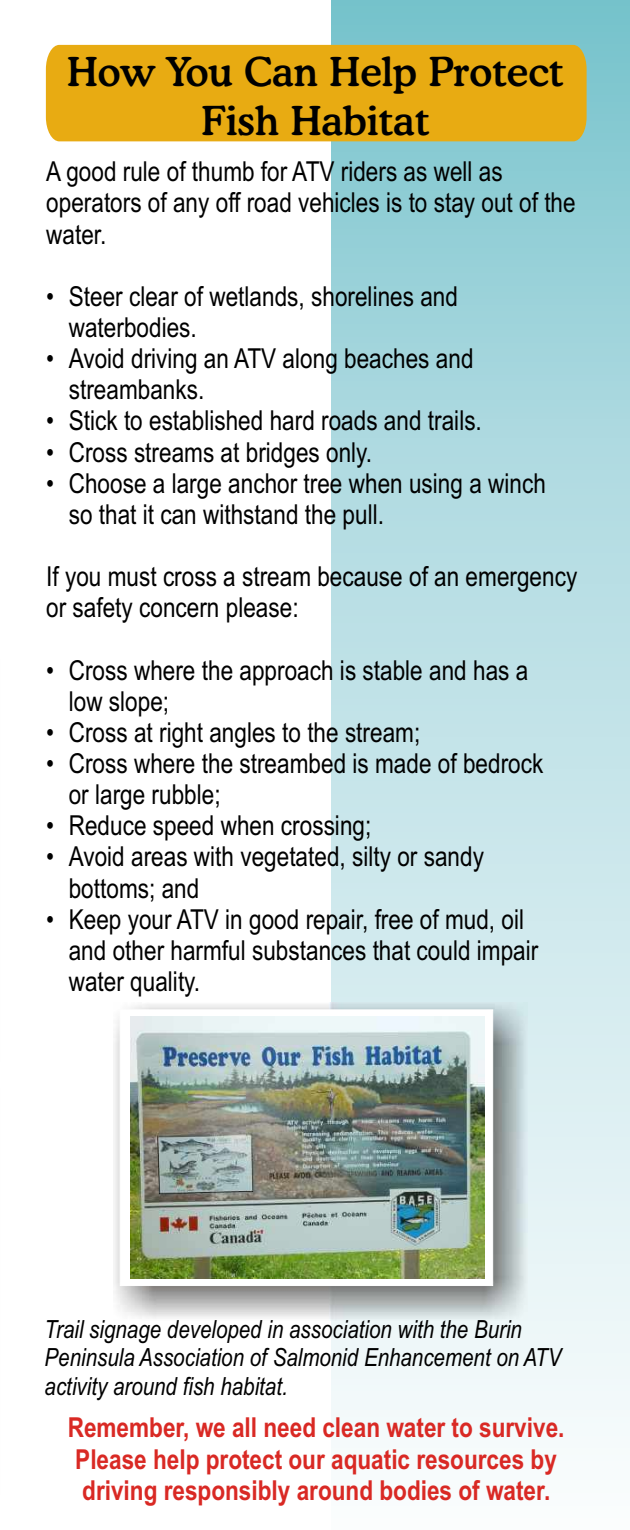
<style>
.page{position:relative;width:630px;height:1530px;background:#fff}
.page>*{position:absolute;margin:0;border:0;box-sizing:border-box;transform-origin:0 0}
.t1{font:40px/48.2px "Cooper Md BT";color:#000;text-align:center}
.t2{font:27.5px/31.2px "Arial Narrow";color:#000}
.t3{font:700 27.5px/31.5px "Arial Narrow";color:#d92924}
.t4{font:italic 25px/28px "Arial Narrow";color:#000}
</style>
<div class="page">
<div style="left:331px;top:0;width:298px;height:1530px;background:linear-gradient(to bottom,#82c7d0,#fff)"></div>
<div style="left:46px;top:45px;width:540px;height:96px;background:#e8ab12"></div>
<img style="left:114px;top:1002px;width:413px;height:318px">
<div style="left:120px;top:1010px;width:372px;height:276px;background:#fff"></div>
<img style="left:130px;top:1017px;width:354px;height:262px">
<h1 class="t1" style="left:67px;top:52px;width:498px">How You Can Help Protect<br>Fish Habitat</h1>
<p class="t2" style="left:46px;top:159px;width:530px">A good rule of thumb for ATV riders as well as operators of any off road vehicles is to stay out of the water.</p>
<p class="t2" style="left:69px;top:283px;width:390px;text-indent:-22px">• Steer clear of wetlands, shorelines and waterbodies.</p>
<p class="t2" style="left:69px;top:345px;width:406px;text-indent:-22px">• Avoid driving an ATV along beaches and streambanks.</p>
<p class="t2" style="left:46px;top:408px;width:437px">• Stick to established hard roads and trails.</p>
<p class="t2" style="left:46px;top:439px;width:327px">• Cross streams at bridges only.</p>
<p class="t2" style="left:69px;top:470px;width:478px;text-indent:-22px">• Choose a large anchor tree when using a winch so that it can withstand the pull.</p>
<p class="t2" style="left:46px;top:563px;width:532px">If you must cross a stream because of an emergency or safety concern please:</p>
<p class="t2" style="left:69px;top:657px;width:460px;text-indent:-22px">• Cross where the approach is stable and has a low slope;</p>
<p class="t2" style="left:46px;top:719px;width:375px">• Cross at right angles to the stream;</p>
<p class="t2" style="left:69px;top:750px;width:475px;text-indent:-22px">• Cross where the streambed is made of bedrock or large rubble;</p>
<p class="t2" style="left:46px;top:813px;width:326px">• Reduce speed when crossing;</p>
<p class="t2" style="left:69px;top:844px;width:416px;text-indent:-22px">• Avoid areas with vegetated, silty or sandy bottoms; and</p>
<p class="t2" style="left:69px;top:906px;width:471px;text-indent:-22px">• Keep your ATV in good repair, free of mud, oil and other harmful substances that could impair water quality.</p>
<p class="t4" style="left:45px;top:1318px;width:518px">Trail signage developed in association with the Burin<br>Peninsula Association of Salmonid Enhancement on ATV activity around fish habitat.</p>
<p class="t3" style="left:68px;top:1414px;width:498px">Remember, we all need clean water to survive.<br>Please help protect our aquatic resources by driving responsibly around bodies of water.</p>
</div>
